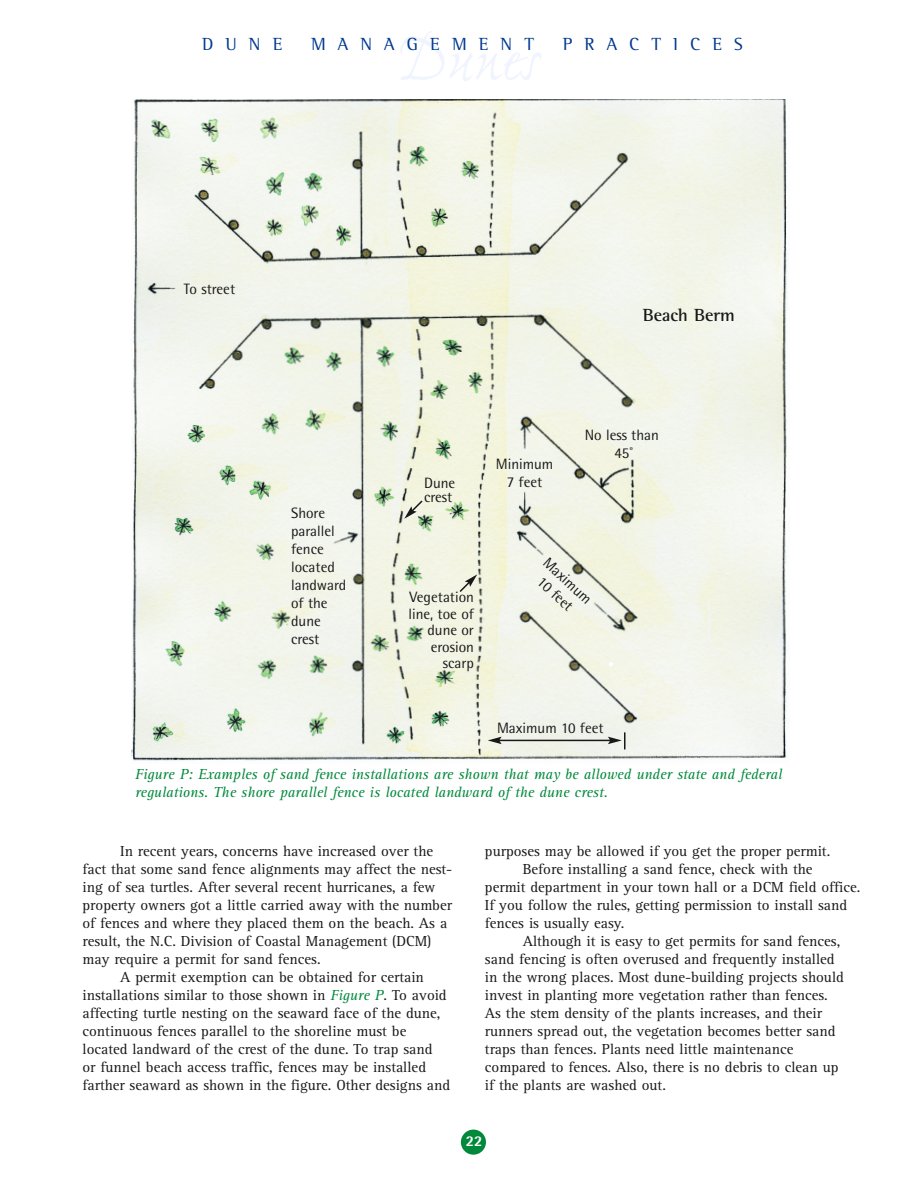
<style>
.page{position:relative;width:918px;height:1188px;background:#fff}
.page>*{position:absolute;margin:0;border:0;box-sizing:border-box;transform-origin:0 0}
.t1{font:18px "Rotis Semi Serif";letter-spacing:.675em;color:#003890}
.t2{font:700 18px "Rotis Semi Serif";color:#181819}
.t3{font:15px "Rotis Serif";color:#181819}
.t4{font:15px/18px "Rotis Semi Sans";color:#181819;text-align:center}
.t5{font:italic 15px/18px "Rotis Serif";color:#00893b}
.t6{font:800 15px "Rotis Semi Sans";color:#fff}
.t7{font:700 6px "Rotis Semi Sans";color:#181819}
.s1{font-style:italic;color:#00893b}
</style>
<div class="page">
<div style="left:461px;top:1130px;width:25px;height:25px;background:#00893b;border-radius:50%"></div>
<img style="left:131px;top:99px;width:656px;height:662px">
<svg style="left:609px;top:662px;width:4px;height:5px"></svg>
<hr style="left:499px;top:740px;width:112px;height:1px;background:#181819">
<svg style="left:488px;top:737px;width:14px;height:7px"></svg>
<svg style="left:608px;top:732px;width:18px;height:17px"></svg>
<svg style="left:404px;top:499px;width:20px;height:20px"></svg>
<svg style="left:458px;top:574px;width:19px;height:20px"></svg>
<p class="t1" style="left:202px;top:37px;width:82px">DUNE</p>
<p class="t1" style="left:311px;top:37px;width:225px">MANAGEMENT</p>
<p class="t1" style="left:563px;top:37px;width:182px">PRACTICES</p>
<p class="t4" style="left:184px;top:281px;width:53px">To street</p>
<p class="t4" style="left:291px;top:505px;width:57px;text-align:left">Shore parallel fence located landward of the dune crest</p>
<p class="t2" style="left:643px;top:309px;width:93px">Beach Berm</p>
<p class="t4" style="left:424px;top:478px;width:33px;line-height:13.5px;text-align:left">Dune crest</p>
<p class="t4" style="left:409px;top:590px;width:67px;line-height:16.5px;text-align:right">Vegetation line, toe of dune or erosion scarp</p>
<p class="t4" style="left:496px;top:456px;width:59px">Minimum<br>7 feet</p>
<p class="t4" style="left:585px;top:427px;width:76px">No less than<br>45</p>
<p class="t7" style="left:630px;top:446px;width:5px">o</p>
<p class="t4" style="left:551px;top:555px;width:61px;rotate:43deg">Maximum<br>10 feet</p>
<p class="t4" style="left:497px;top:720px;width:108px">Maximum 10 feet</p>
<p class="t5" style="left:135px;top:766px;width:649px">Figure P: Examples of sand fence installations are shown that may be allowed under state and federal regulations. The shore parallel fence is located landward of the dune crest.</p>
<p class="t3" style="left:120px;top:845px;width:314px">In recent years, concerns have increased over the</p>
<p class="t3" style="left:82px;top:863px;width:371px">fact that some sand fence alignments may affect the nest-</p>
<p class="t3" style="left:82px;top:881px;width:354px">ing of sea turtles. After several recent hurricanes, a few</p>
<p class="t3" style="left:82px;top:899px;width:371px">property owners got a little carried away with the number</p>
<p class="t3" style="left:82px;top:917px;width:366px">of fences and where they placed them on the beach. As a</p>
<p class="t3" style="left:82px;top:935px;width:350px">result, the N.C. Division of Coastal Management (DCM)</p>
<p class="t3" style="left:82px;top:953px;width:240px">may require a permit for sand fences.</p>
<p class="t3" style="left:120px;top:971px;width:305px">A permit exemption can be obtained for certain</p>
<p class="t3" style="left:82px;top:989px;width:366px">installations similar to those shown in <span class="s1">Figure P</span>. To avoid</p>
<p class="t3" style="left:82px;top:1007px;width:359px">affecting turtle nesting on the seaward face of the dune,</p>
<p class="t3" style="left:82px;top:1025px;width:325px">continuous fences parallel to the shoreline must be</p>
<p class="t3" style="left:82px;top:1043px;width:352px">located landward of the crest of the dune. To trap sand</p>
<p class="t3" style="left:82px;top:1061px;width:345px">or funnel beach access traffic, fences may be installed</p>
<p class="t3" style="left:82px;top:1079px;width:369px">farther seaward as shown in the figure. Other designs and</p>
<p class="t3" style="left:485px;top:845px;width:347px">purposes may be allowed if you get the proper permit.</p>
<p class="t3" style="left:523px;top:863px;width:291px">Before installing a sand fence, check with the</p>
<p class="t3" style="left:485px;top:881px;width:377px">permit department in your town hall or a DCM field office.</p>
<p class="t3" style="left:485px;top:899px;width:364px">If you follow the rules, getting permission to install sand</p>
<p class="t3" style="left:485px;top:917px;width:141px">fences is usually easy.</p>
<p class="t3" style="left:523px;top:935px;width:319px">Although it is easy to get permits for sand fences,</p>
<p class="t3" style="left:485px;top:953px;width:351px">sand fencing is often overused and frequently installed</p>
<p class="t3" style="left:485px;top:971px;width:360px">in the wrong places. Most dune-building projects should</p>
<p class="t3" style="left:485px;top:989px;width:344px">invest in planting more vegetation rather than fences.</p>
<p class="t3" style="left:485px;top:1007px;width:339px">As the stem density of the plants increases, and their</p>
<p class="t3" style="left:485px;top:1025px;width:352px">runners spread out, the vegetation becomes better sand</p>
<p class="t3" style="left:485px;top:1043px;width:310px">traps than fences. Plants need little maintenance</p>
<p class="t3" style="left:485px;top:1061px;width:355px">compared to fences. Also, there is no debris to clean up</p>
<p class="t3" style="left:485px;top:1079px;width:183px">if the plants are washed out.</p>
<p class="t6" style="left:466px;top:1135px;width:18px">22</p>
</div>
